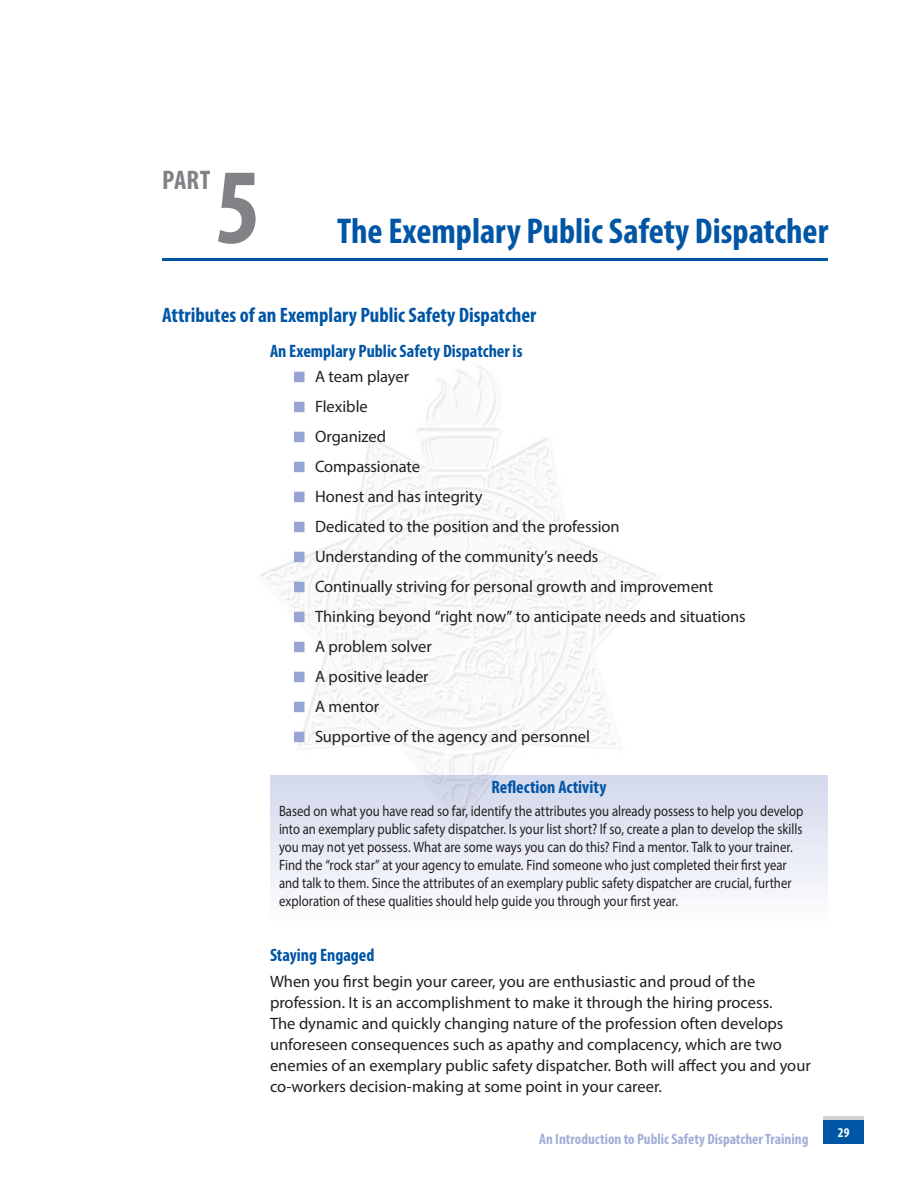
<style>
.page{position:relative;width:918px;height:1188px;background:#fff}
.page>*{position:absolute;margin:0;border:0;box-sizing:border-box;transform-origin:0 0}
.t1{font:700 condensed 108px "Myriad Pro";color:#808285}
.t2{font:700 condensed 36px "Myriad Pro";color:#0155a5}
.t3{font:700 condensed 27px "Myriad Pro";color:#808285}
.t4{font:700 condensed 21px "Myriad Pro";color:#0155a5}
.t5{font:700 condensed 18px "Myriad Pro";color:#0155a5}
.t6{font:16.5px/30px "Myriad Pro";color:#231f20}
.t7{font:15px/18px "Myriad Pro";color:#231f20;scale:.85 1}
.t8{font:700 condensed 15px "Myriad Pro";color:#a2aed7}
.t9{font:700 condensed 13.5px "Myriad Pro";color:#fff}
</style>
<div class="page">
<div style="left:824px;top:1116px;width:40px;height:18px;background:#d1d2d4"></div>
<div style="left:824px;top:1120px;width:40px;height:24px;background:#0155a5"></div>
<img style="left:260px;top:365px;width:400px;height:410px">
<hr style="left:162px;top:258px;width:666px;height:3px;background:#0155a5">
<div style="left:294px;top:372px;width:10px;height:10px;background:#96a5d3"></div>
<div style="left:294px;top:402px;width:10px;height:10px;background:#96a5d3"></div>
<div style="left:294px;top:432px;width:10px;height:10px;background:#96a5d3"></div>
<div style="left:294px;top:462px;width:10px;height:10px;background:#96a5d3"></div>
<div style="left:294px;top:492px;width:10px;height:10px;background:#96a5d3"></div>
<div style="left:294px;top:522px;width:10px;height:10px;background:#96a5d3"></div>
<div style="left:294px;top:552px;width:10px;height:10px;background:#96a5d3"></div>
<div style="left:294px;top:582px;width:10px;height:10px;background:#96a5d3"></div>
<div style="left:294px;top:612px;width:10px;height:10px;background:#96a5d3"></div>
<div style="left:294px;top:642px;width:10px;height:10px;background:#96a5d3"></div>
<div style="left:294px;top:672px;width:10px;height:10px;background:#96a5d3"></div>
<div style="left:294px;top:702px;width:10px;height:10px;background:#96a5d3"></div>
<div style="left:294px;top:732px;width:10px;height:10px;background:#96a5d3"></div>
<div style="left:270px;top:775px;width:558px;height:153px;background:linear-gradient(to bottom,#d1d7eb,#fff)"></div>
<h3 class="t3" style="left:162px;top:163px;width:50px">PART</h3>
<h1 class="t1" style="left:215px;top:140px;width:48px">5</h1>
<h2 class="t2" style="left:337px;top:209px;width:493px">The Exemplary Public Safety Dispatcher</h2>
<p class="t4" style="left:162px;top:302px;width:376px">Attributes of an Exemplary Public Safety Dispatcher</p>
<p class="t5" style="left:270px;top:339px;width:254px">An Exemplary Public Safety Dispatcher is</p>
<p class="t6" style="left:315px;top:361px;width:432px">A team player<br>Flexible<br>Organized<br>Compassionate<br>Honest and has integrity<br>Dedicated to the position and the profession<br>Understanding of the community’s needs<br>Continually striving for personal growth and improvement<br>Thinking beyond “right now” to anticipate needs and situations<br>A problem solver<br>A positive leader<br>A mentor<br>Supportive of the agency and personnel</p>
<p class="t5" style="left:492px;top:776px;width:116px">Reflection Activity</p>
<p class="t7" style="left:279px;top:801px;width:619px">Based on what you have read so far, identify the attributes you already possess to help you develop into an exemplary public safety dispatcher. Is your list short? If so, create a plan to develop the skills you may not yet possess. What are some ways you can do this? Find a mentor. Talk to your trainer.<br>Find the “rock star” at your agency to emulate. Find someone who just completed their first year and talk to them. Since the attributes of an exemplary public safety dispatcher are crucial, further exploration of these qualities should help guide you through your first year.</p>
<p class="t5" style="left:270px;top:944px;width:106px">Staying Engaged</p>
<p class="t6" style="left:270px;top:970px;width:542px;line-height:21px">When you first begin your career, you are enthusiastic and proud of the profession. It is an accomplishment to make it through the hiring process.<br>The dynamic and quickly changing nature of the profession often develops unforeseen consequences such as apathy and complacency, which are two enemies of an exemplary public safety dispatcher. Both will affect you and your co-workers decision-making at some point in your career.</p>
<p class="t8" style="left:539px;top:1130px;width:271px">An Introduction to Public Safety Dispatcher Training</p>
<p class="t9" style="left:838px;top:1124px;width:13px">29</p>
</div>
